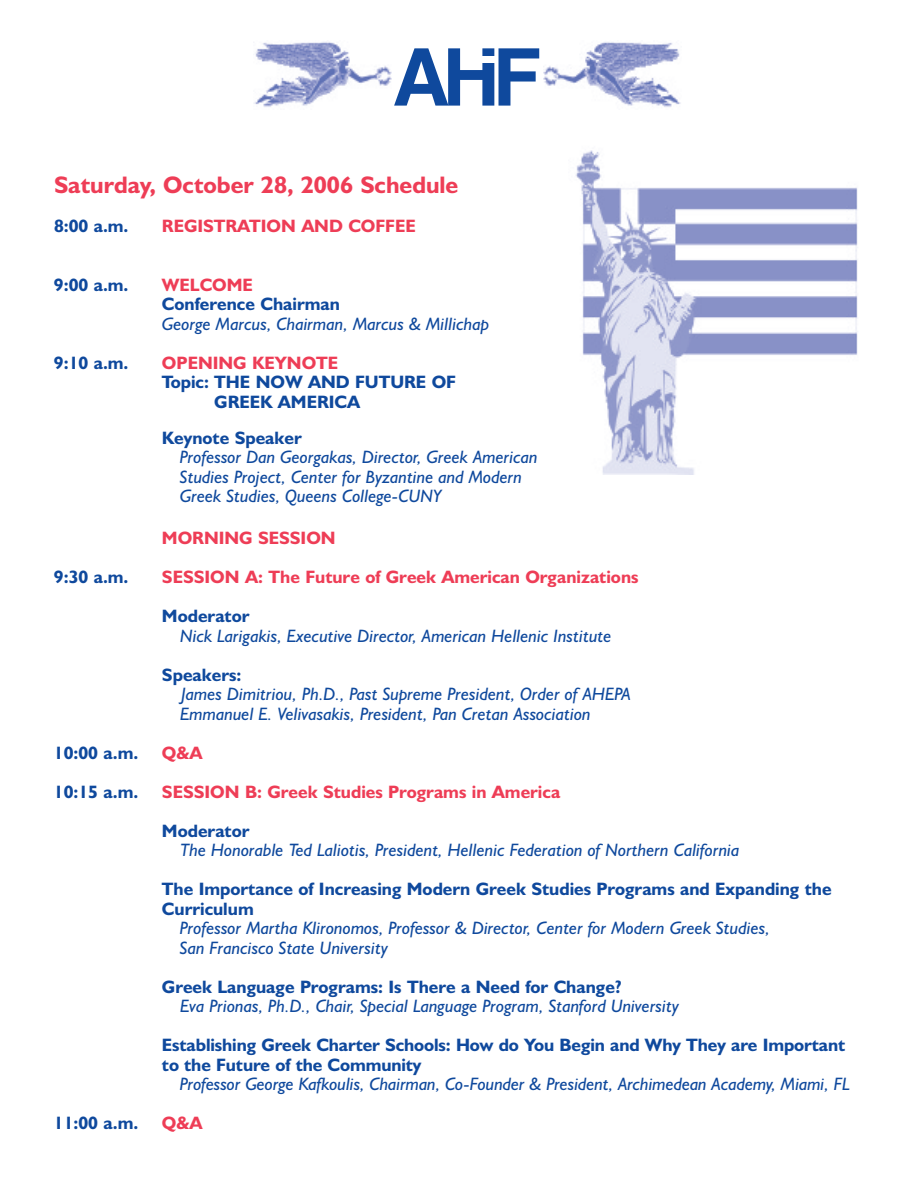
<style>
.page{position:relative;width:918px;height:1188px;background:#fff}
.page>*{position:absolute;margin:0;border:0;box-sizing:border-box;transform-origin:0 0}
.t1{font:700 79.65px "Helvetica";color:#0f499d}
.t2{font:700 24px "Humanist 521 BT";color:#ee3d56}
.t3{font:italic 18px/19.5px "Humanist 521 BT";color:#0f499d}
.t4{font:700 18px/19.5px "Humanist 521 BT";color:#0f499d}
.t5{font:700 18px "Humanist 521 BT";color:#ee3d56}
</style>
<div class="page">
<img style="left:254px;top:42px;width:137px;height:65px">
<img style="left:544px;top:42px;width:137px;height:65px">
<img style="left:575px;top:150px;width:283px;height:325px">
<h1 class="t1" style="left:393px;top:48px;width:150px">AHF</h1>
<h2 class="t2" style="left:54px;top:177px;width:406px">Saturday, October 28, 2006 Schedule</h2>
<p class="t4" style="left:54px;top:219px;width:76px">8:00 a.m.</p>
<p class="t5" style="left:162px;top:220px;width:255px">REGISTRATION AND COFFEE</p>
<p class="t4" style="left:54px;top:277px;width:76px">9:00 a.m.</p>
<p class="t5" style="left:162px;top:279px;width:92px">WELCOME</p>
<p class="t4" style="left:162px;top:297px;width:179px">Conference Chairman</p>
<p class="t3" style="left:162px;top:316px;width:329px">George Marcus, Chairman, Marcus &amp; Millichap</p>
<p class="t4" style="left:54px;top:355px;width:76px">9:10 a.m.</p>
<p class="t5" style="left:162px;top:357px;width:178px">OPENING KEYNOTE</p>
<p class="t4" style="left:214px;top:375px;width:243px;text-indent:-52px">Topic: THE NOW AND FUTURE OF<br>GREEK AMERICA</p>
<p class="t4" style="left:162px;top:430px;width:141px">Keynote Speaker</p>
<p class="t3" style="left:180px;top:450px;width:359px">Professor Dan Georgakas, Director, Greek American<br>Studies Project, Center for Byzantine and Modern<br>Greek Studies, Queens College-CUNY</p>
<p class="t5" style="left:162px;top:532px;width:175px">MORNING SESSION</p>
<p class="t4" style="left:54px;top:570px;width:76px">9:30 a.m.</p>
<p class="t5" style="left:162px;top:571px;width:478px">SESSION A: The Future of Greek American Organizations</p>
<p class="t4" style="left:162px;top:609px;width:89px">Moderator</p>
<p class="t3" style="left:180px;top:628px;width:433px">Nick Larigakis, Executive Director, American Hellenic Institute</p>
<p class="t4" style="left:162px;top:667px;width:81px">Speakers:</p>
<p class="t3" style="left:180px;top:687px;width:452px">James Dimitriou, Ph.D., Past Supreme President, Order of AHEPA<br>Emmanuel E. Velivasakis, President, Pan Cretan Association</p>
<p class="t4" style="left:54px;top:745px;width:86px">10:00 a.m.</p>
<p class="t5" style="left:162px;top:747px;width:42px">Q&amp;A</p>
<p class="t4" style="left:54px;top:784px;width:86px">10:15 a.m.</p>
<p class="t5" style="left:162px;top:786px;width:400px">SESSION B: Greek Studies Programs in America</p>
<p class="t4" style="left:162px;top:823px;width:89px">Moderator</p>
<p class="t3" style="left:180px;top:843px;width:561px">The Honorable Ted Laliotis, President, Hellenic Federation of Northern California</p>
<p class="t4" style="left:162px;top:882px;width:671px">The Importance of Increasing Modern Greek Studies Programs and Expanding the<br>Curriculum</p>
<p class="t3" style="left:180px;top:921px;width:591px">Professor Martha Klironomos, Professor &amp; Director, Center for Modern Greek Studies,<br>San Francisco State University</p>
<p class="t4" style="left:162px;top:979px;width:462px">Greek Language Programs: Is There a Need for Change?</p>
<p class="t3" style="left:180px;top:999px;width:500px">Eva Prionas, Ph.D., Chair, Special Language Program, Stanford University</p>
<p class="t4" style="left:162px;top:1038px;width:685px">Establishing Greek Charter Schools: How do You Begin and Why They are Important to the Future of the Community</p>
<p class="t3" style="left:180px;top:1077px;width:671px">Professor George Kafkoulis, Chairman, Co-Founder &amp; President, Archimedean Academy, Miami, FL</p>
<p class="t4" style="left:54px;top:1116px;width:86px">11:00 a.m.</p>
<p class="t5" style="left:162px;top:1117px;width:42px">Q&amp;A</p>
</div>
